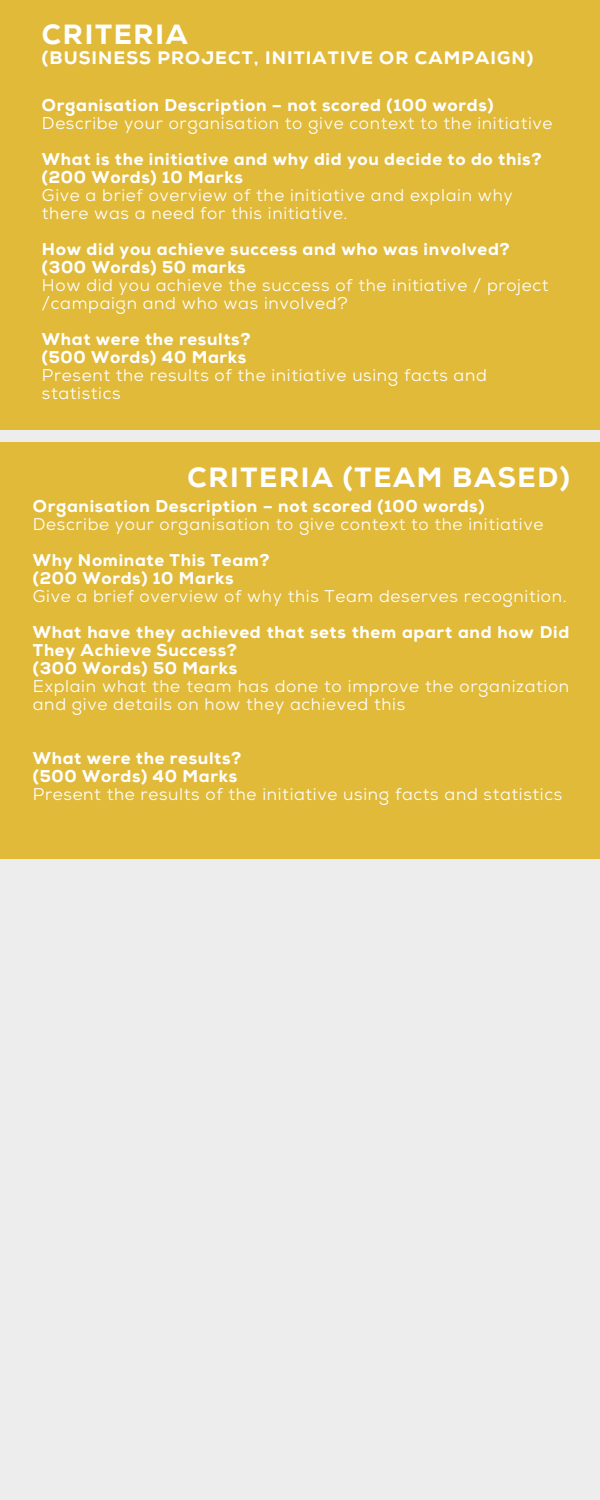
<style>
.page{position:relative;width:600px;height:1500px;background:#ededed}
.page>*{position:absolute;margin:0;border:0;box-sizing:border-box;transform-origin:0 0}
.t1{font:800 27.8px "Nexa";letter-spacing:.06em;color:#fff}
.t2{font:800 18px "Nexa";letter-spacing:.06em;color:#fff}
.t3{font:17px/18px "Nexa";letter-spacing:.04em;color:#fff}
.t4{font:800 17px/18px "Nexa";letter-spacing:.04em;color:#fff}
</style>
<div class="page">
<div style="left:0;top:0;width:600px;height:430px;background:#e1ba3a"></div>
<div style="left:0;top:442px;width:600px;height:416px;background:#e1ba3a"></div>
<p class="t1" style="left:42px;top:23px;width:147px">CRITERIA</p>
<p class="t2" style="left:42px;top:50px;width:493px">(BUSINESS PROJECT, INITIATIVE OR CAMPAIGN)</p>
<p class="t4" style="left:42px;top:97px;width:453px">Organisation Description – not scored (100 words)</p>
<p class="t3" style="left:42px;top:115px;width:512px">Describe your organisation to give context to the initiative</p>
<p class="t4" style="left:42px;top:151px;width:501px">What is the initiative and why did you decide to do this? (200 Words) 10 Marks</p>
<p class="t3" style="left:42px;top:187px;width:472px">Give a brief overview of the initiative and explain why there was a need for this initiative.</p>
<p class="t4" style="left:42px;top:241px;width:469px">How did you achieve success and who was involved? (300 Words) 50 marks</p>
<p class="t3" style="left:42px;top:277px;width:508px">How did you achieve the success of the initiative / project /campaign and who was involved?</p>
<p class="t4" style="left:42px;top:331px;width:210px">What were the results?</p>
<p class="t4" style="left:42px;top:349px;width:206px">(500 Words) 40 Marks</p>
<p class="t3" style="left:42px;top:367px;width:446px">Present the results of the initiative using facts and statistics</p>
<p class="t1" style="left:187px;top:466px;width:384px">CRITERIA (TEAM BASED)</p>
<p class="t4" style="left:33px;top:498px;width:453px">Organisation Description – not scored (100 words)</p>
<p class="t3" style="left:33px;top:516px;width:512px">Describe your organisation to give context to the initiative</p>
<p class="t4" style="left:33px;top:552px;width:238px">Why Nominate This Team?</p>
<p class="t4" style="left:33px;top:570px;width:202px">(200 Words) 10 Marks</p>
<p class="t3" style="left:33px;top:588px;width:535px">Give a brief overview of why this Team deserves recognition.</p>
<p class="t4" style="left:33px;top:624px;width:538px">What have they achieved that sets them apart and how Did<br>They Achieve Success?</p>
<p class="t4" style="left:33px;top:660px;width:206px">(300 Words) 50 Marks</p>
<p class="t3" style="left:33px;top:678px;width:538px">Explain what the team has done to improve the organization and give details on how they achieved this</p>
<p class="t4" style="left:33px;top:750px;width:210px">What were the results?</p>
<p class="t4" style="left:33px;top:768px;width:206px">(500 Words) 40 Marks</p>
<p class="t3" style="left:33px;top:786px;width:531px">Present the results of the initiative using facts and statistics</p>
</div>
